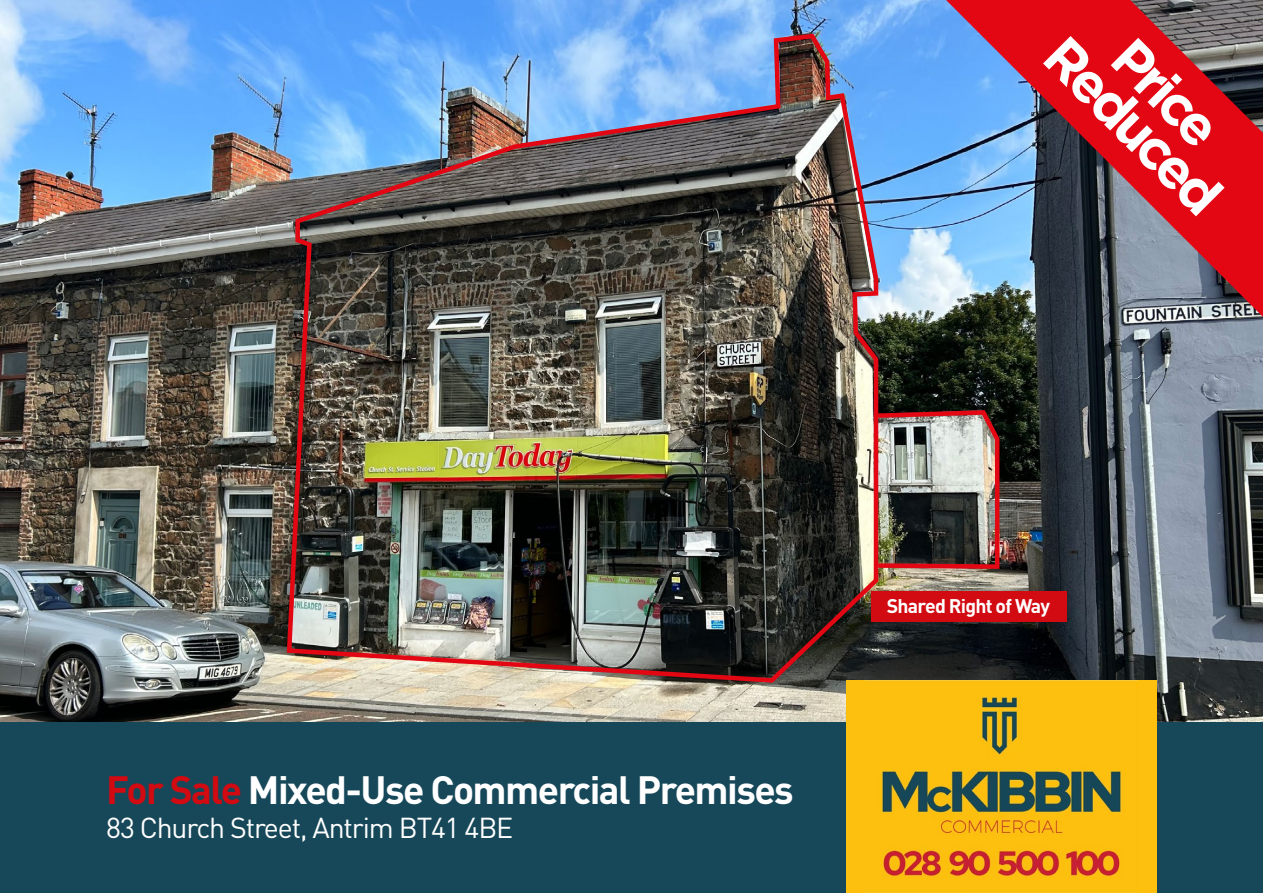
<style>
.page{position:relative;width:1263px;height:893px;background:#fff}
.page>*{position:absolute;margin:0;border:0;box-sizing:border-box;transform-origin:0 0}
.t1{font:700 55.5px "Gotham";color:#fff}
.t2{font:700 39px "DIN Pro";letter-spacing:-.04em;color:#fff}
.t3{font:28.5px "DIN Pro";letter-spacing:-.04em;color:#fff}
.t4{font:700 19.5px "DIN Pro";letter-spacing:-.04em;color:#fff}
.s1{color:#d20a11}
</style>
<div class="page">
<img style="left:0;top:0;width:1263px;height:723px">
<div style="left:0;top:723px;width:1263px;height:170px;background:#174859"></div>
<div style="left:846px;top:680px;width:311px;height:213px;background:#fdc00f"></div>
<img style="left:880px;top:680px;width:257px;height:199px">
<img style="left:284px;top:31px;width:596px;height:654px">
<img style="left:873px;top:408px;width:129px;height:163px">
<div style="left:871px;top:591px;width:195px;height:31px;background:#d20a11"></div>
<svg style="left:946px;top:0;width:317px;height:317px;background:#984d62"></svg>
<h1 class="t1" style="left:1076px;top:24px;width:226px;rotate:45deg">Reduced</h1>
<h1 class="t1" style="left:1144px;top:25px;width:128px;rotate:45deg">Price</h1>
<p class="t2" style="left:106px;top:763px;width:689px"><span class="s1">For Sale</span> Mixed-Use Commercial Premises</p>
<p class="t3" style="left:106px;top:808px;width:408px">83 Church Street, Antrim BT41 4BE</p>
<p class="t4" style="left:887px;top:593px;width:165px">Shared Right of Way</p>
</div>
